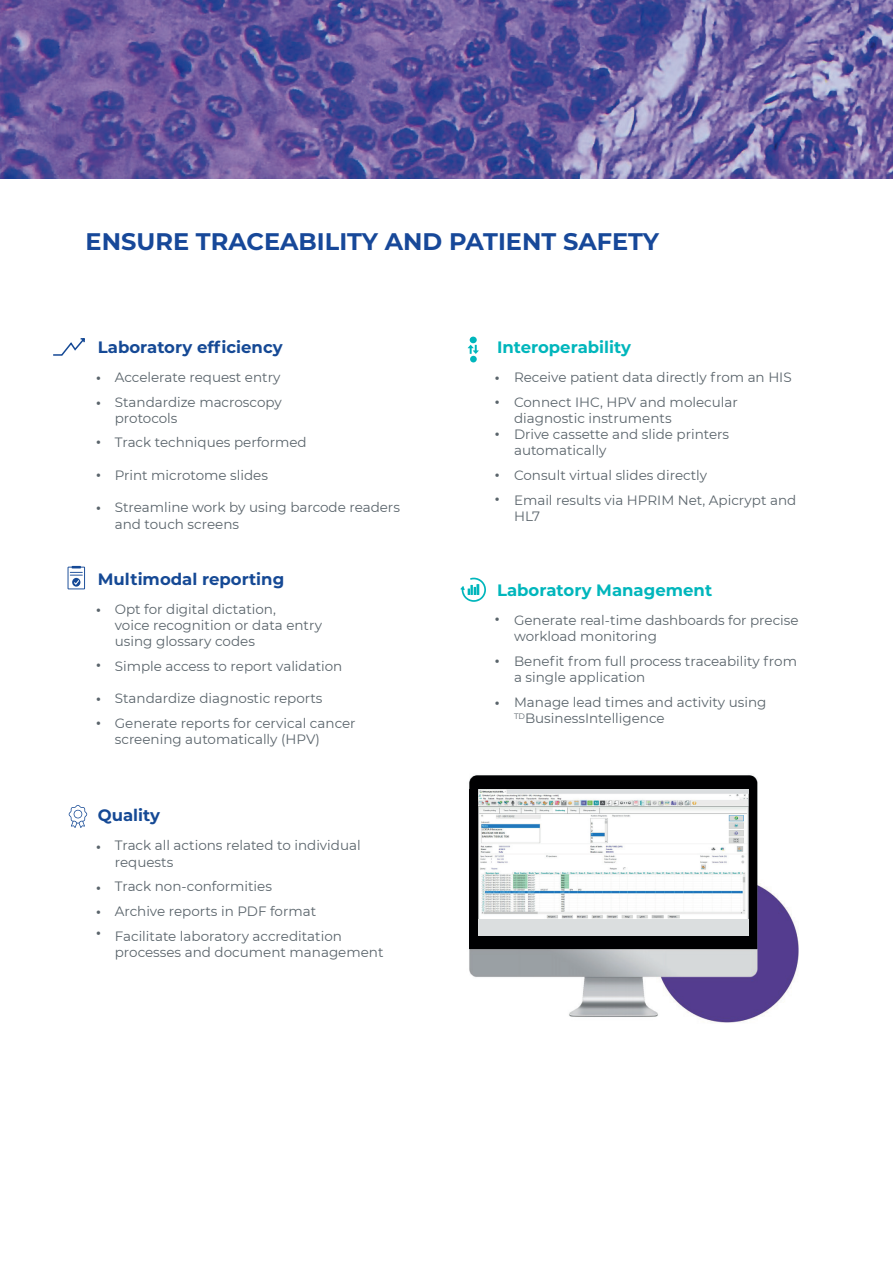
<style>
.page{position:relative;width:893px;height:1263px;background:#fff}
.page>*{position:absolute;margin:0;border:0;box-sizing:border-box;transform-origin:0 0}
.t1{font:700 24px "Montserrat";color:#174899}
.t2{font:700 16.5px "Montserrat";color:#154995}
.t3{font:700 16.5px "Montserrat";color:#00b6bc}
.t4{font:13.5px/16.2px "Montserrat";color:#5a646b}
.t5{font:700 13.5px/24.8px "Montserrat";color:#5a646b}
</style>
<div class="page">
<svg style="left:0;top:0;width:893px;height:179px;background:#685da0"></svg>
<svg style="left:68px;top:566px;width:17px;height:23px"></svg>
<img style="left:469px;top:775px;width:330px;height:248px">
<svg style="left:468px;top:345px;width:11px;height:9px"></svg>
<div style="left:470px;top:356px;width:7px;height:6px;background:#00b6bc;border-radius:50%"></div>
<div style="left:470px;top:337px;width:7px;height:6px;background:#00b6bc;border-radius:50%"></div>
<svg style="left:69px;top:805px;width:18px;height:23px"></svg>
<svg style="left:460px;top:578px;width:26px;height:24px"></svg>
<div style="left:470px;top:789px;width:287px;height:160px;background:#000002"></div>
<img style="left:478px;top:790px;width:271px;height:129px">
<div style="left:478px;top:919px;width:271px;height:17px;background:#dbdedf"></div>
<svg style="left:53px;top:338px;width:32px;height:18px"></svg>
<h1 class="t1" style="left:86px;top:224px;width:575px">ENSURE TRACEABILITY AND PATIENT SAFETY</h1>
<p class="t2" style="left:98px;top:335px;width:186px">Laboratory efficiency</p>
<p class="t4" style="left:115px;top:364px;width:168px;line-height:24.8px">Accelerate request entry<br>Standardize macroscopy</p>
<p class="t4" style="left:115px;top:405px;width:193px;line-height:24.8px">protocols<br>Track techniques performed</p>
<p class="t4" style="left:115px;top:466px;width:155px">Print microtome slides</p>
<p class="t4" style="left:115px;top:499px;width:287px">Streamline work by using barcode readers and touch screens</p>
<p class="t5" style="left:96px;top:364px;width:6px">• •</p>
<p class="t5" style="left:96px;top:428px;width:6px">•</p>
<p class="t5" style="left:96px;top:461px;width:6px">•</p>
<p class="t5" style="left:96px;top:495px;width:6px">•</p>
<p class="t2" style="left:98px;top:567px;width:188px">Multimodal reporting</p>
<p class="t4" style="left:115px;top:600px;width:209px">Opt for digital dictation,<br>voice recognition or data entry using glossary codes</p>
<p class="t4" style="left:115px;top:658px;width:229px">Simple access to report validation</p>
<p class="t4" style="left:115px;top:686px;width:242px;line-height:24.8px">Standardize diagnostic reports<br>Generate reports for cervical cancer</p>
<p class="t4" style="left:115px;top:731px;width:207px">screening automatically (HPV)</p>
<p class="t5" style="left:96px;top:596px;width:6px">•</p>
<p class="t5" style="left:96px;top:652px;width:6px">•</p>
<p class="t5" style="left:96px;top:686px;width:6px;line-height:24px">• •</p>
<p class="t2" style="left:98px;top:804px;width:64px">Quality</p>
<p class="t4" style="left:115px;top:837px;width:247px">Track all actions related to individual requests</p>
<p class="t4" style="left:115px;top:874px;width:229px;line-height:24.8px">Track non-conformities<br>Archive reports in PDF format<br>Facilitate laboratory accreditation</p>
<p class="t4" style="left:115px;top:943px;width:270px">processes and document management</p>
<p class="t5" style="left:96px;top:833px;width:6px">•</p>
<p class="t5" style="left:96px;top:874px;width:6px">• •</p>
<p class="t5" style="left:96px;top:919px;width:6px">•</p>
<p class="t3" style="left:497px;top:335px;width:136px">Interoperability</p>
<p class="t4" style="left:514px;top:364px;width:279px;line-height:24.8px">Receive patient data directly from an HIS<br>Connect IHC, HPV and molecular</p>
<p class="t4" style="left:514px;top:409px;width:217px">diagnostic instruments<br>Drive cassette and slide printers automatically</p>
<p class="t4" style="left:514px;top:462px;width:284px;line-height:24.8px">Consult virtual slides directly<br>Email results via HPRIM Net, Apicrypt and</p>
<p class="t4" style="left:514px;top:507px;width:28px">HL7</p>
<p class="t5" style="left:495px;top:364px;width:6px">•</p>
<p class="t5" style="left:495px;top:388px;width:6px">•</p>
<p class="t5" style="left:495px;top:421px;width:6px">•</p>
<p class="t5" style="left:495px;top:461px;width:6px">•</p>
<p class="t5" style="left:495px;top:485px;width:6px">•</p>
<p class="t3" style="left:497px;top:578px;width:217px">Laboratory Management</p>
<p class="t4" style="left:514px;top:612px;width:286px">Generate real-time dashboards for precise workload monitoring</p>
<p class="t4" style="left:514px;top:653px;width:284px">Benefit from full process traceability from a single application</p>
<p class="t4" style="left:514px;top:694px;width:254px">Manage lead times and activity using<br><sup>TD</sup>BusinessIntelligence</p>
<p class="t5" style="left:495px;top:605px;width:6px">•</p>
<p class="t5" style="left:495px;top:647px;width:6px">•</p>
<p class="t5" style="left:495px;top:689px;width:6px">•</p>
</div>
